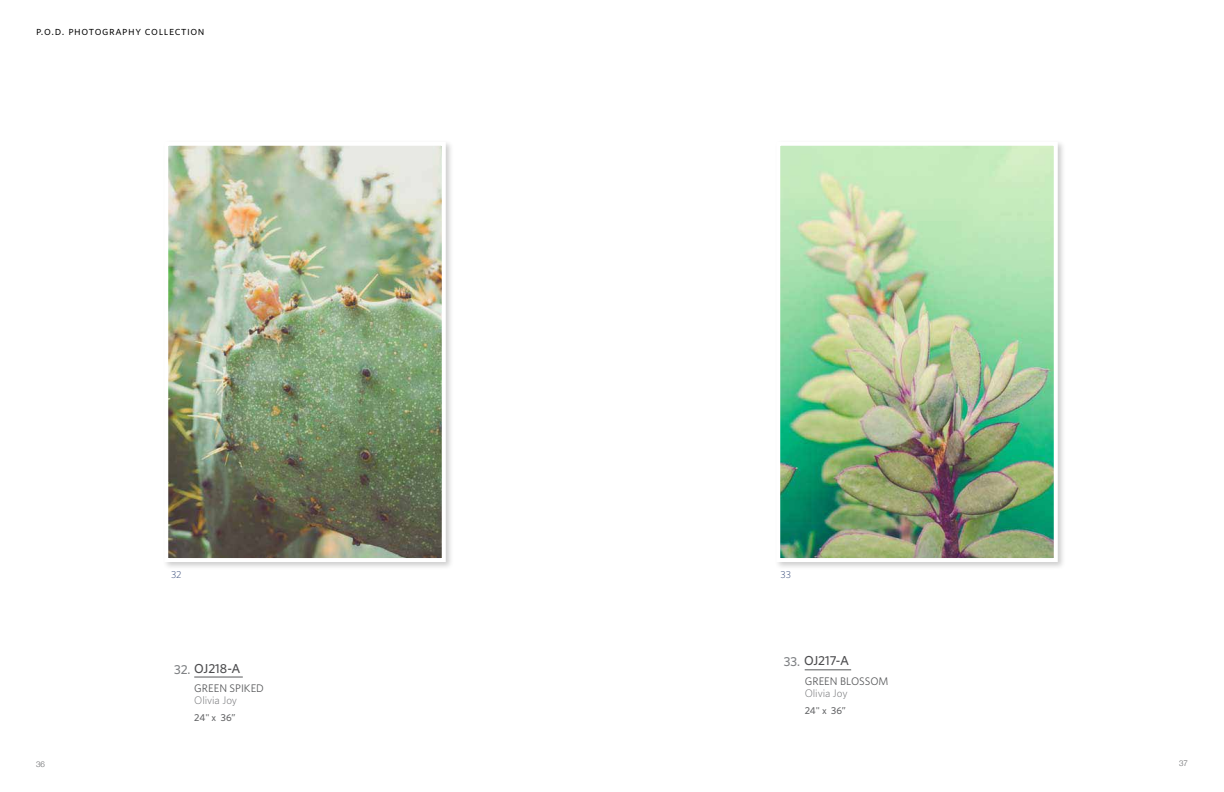
<style>
.page{position:relative;width:1224px;height:792px;background:#fff}
.page>*{position:absolute;margin:0;border:0;box-sizing:border-box;transform-origin:0 0}
.t1{font:500 13px "Whitney";color:#4d4d4f}
.t2{font:12px "Whitney HTF Book SC";letter-spacing:.05em;color:#000}
.t3{font:11px "Whitney";color:#58595b}
.t4{font:300 11px "Whitney";letter-spacing:-.01em;color:#6d6e71}
.t5{font:500 10px "Whitney";color:#636466}
.t6{font:300 10px "Whitney";color:#314676}
.t7{font:300 8px "Helvetica Neue";color:#636466}
.s1{color:#808285}
</style>
<div class="page">
<div style="left:162px;top:139px;width:292px;height:432px;background:#000;opacity:.2"></div>
<img style="left:169px;top:147px;width:272px;height:410px">
<div style="left:164px;top:142px;width:282px;height:420px;border:4px solid #fff"></div>
<div style="left:774px;top:139px;width:292px;height:432px;background:#000;opacity:.2"></div>
<img style="left:781px;top:147px;width:272px;height:410px">
<div style="left:776px;top:142px;width:282px;height:420px;border:4px solid #fff"></div>
<hr style="left:194px;top:677px;width:49px;height:1px;background:#58595b">
<hr style="left:805px;top:670px;width:46px;height:1px;background:#58595b">
<p class="t2" style="left:36px;top:24px;width:170px">p.o.d. photography collection</p>
<p class="t6" style="left:171px;top:567px;width:12px">32</p>
<p class="t6" style="left:780px;top:567px;width:12px">33</p>
<p class="t1" style="left:174px;top:659px;width:68px"><span class="s1">32.</span> OJ218-A</p>
<p class="t3" style="left:194px;top:681px;width:71px">GREEN SPIKED</p>
<p class="t4" style="left:194px;top:693px;width:44px">Olivia Joy</p>
<p class="t5" style="left:194px;top:711px;width:43px">24" x 36”</p>
<p class="t1" style="left:784px;top:652px;width:67px"><span class="s1">33.</span> OJ217-A</p>
<p class="t3" style="left:805px;top:673px;width:85px">GREEN BLOSSOM</p>
<p class="t4" style="left:805px;top:685px;width:44px">Olivia Joy</p>
<p class="t5" style="left:805px;top:704px;width:43px">24" x 36”</p>
<p class="t7" style="left:36px;top:757px;width:10px">36</p>
<p class="t7" style="left:1179px;top:757px;width:10px">37</p>
</div>
